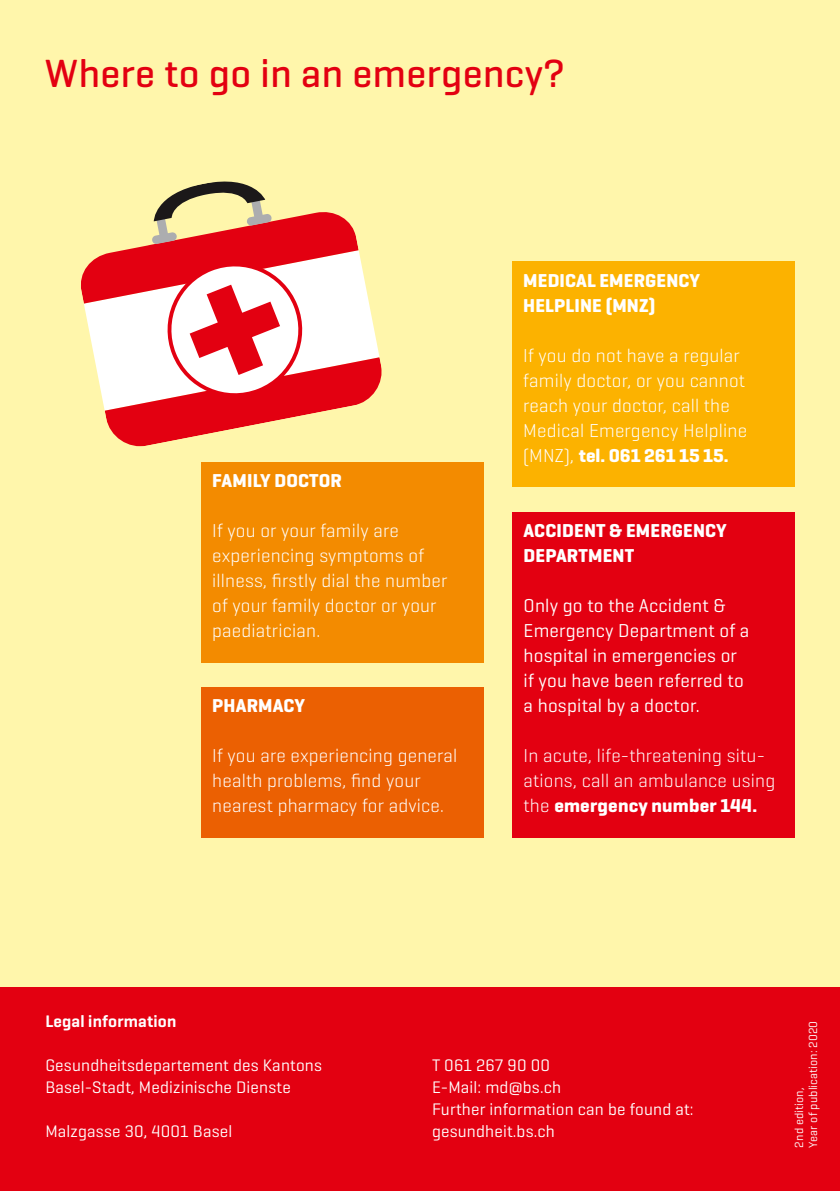
<style>
.page{position:relative;width:840px;height:1191px;background:#fff}
.page>*{position:absolute;margin:0;border:0;box-sizing:border-box;transform-origin:0 0}
.t1{font:500 40px "Geogrotesque";letter-spacing:.01em;color:#e30011}
.t2{font:300 19px/25px "Geogrotesque";letter-spacing:.01em;color:#fff}
.t3{font:19px/25px "Geogrotesque";letter-spacing:.01em;color:#fff}
.t4{font:700 19px/25px "Geogrotesque";letter-spacing:.01em;color:#fff}
.t5{font:17px/22px "Geogrotesque";letter-spacing:.01em;color:#fff}
.t6{font:600 17px "Geogrotesque";letter-spacing:.01em;color:#fff}
.t7{font:12px/14px "Geogrotesque";letter-spacing:.01em;color:#fff}
.s1{font-weight:700}
</style>
<div class="page">
<div style="left:0;top:0;width:839px;height:1191px;background:#fff6ab"></div>
<div style="left:0;top:987px;width:839px;height:204px;background:#e30011"></div>
<div style="left:201px;top:462px;width:282px;height:200px;background:#f38b00"></div>
<div style="left:511px;top:262px;width:283px;height:225px;background:#fcb200"></div>
<div style="left:201px;top:687px;width:282px;height:150px;background:#eb6002"></div>
<div style="left:512px;top:512px;width:282px;height:325px;background:#e30011"></div>
<svg style="left:81px;top:181px;width:301px;height:266px"></svg>
<h2 class="t1" style="left:45px;top:48px;width:520px">Where to go in an emergency?</h2>
<h3 class="t4" style="left:212px;top:468px;width:131px">FAMILY DOCTOR</h3>
<p class="t2" style="left:212px;top:517px;width:236px">If you or your family are experiencing symptoms of illness, firstly dial the number of your family doctor or your paediatrician.</p>
<h3 class="t4" style="left:212px;top:693px;width:94px">PHARMACY</h3>
<p class="t2" style="left:212px;top:742px;width:246px">If you are experiencing general health problems, find your nearest pharmacy for advice.</p>
<h3 class="t4" style="left:523px;top:268px;width:178px">MEDICAL EMERGENCY<br>HELPLINE (MNZ)</h3>
<p class="t2" style="left:523px;top:342px;width:225px">If you do not have a regular family doctor, or you cannot reach your doctor, call the<br>Medical Emergency Helpline (MNZ), <span class="s1">tel. 061 261 15 15.</span></p>
<h3 class="t4" style="left:523px;top:518px;width:204px">ACCIDENT &amp; EMERGENCY<br>DEPARTMENT</h3>
<p class="t3" style="left:523px;top:592px;width:227px">Only go to the Accident &amp;<br>Emergency Department of a hospital in emergencies or if you have been referred to a hospital by a doctor.</p>
<p class="t2" style="left:523px;top:742px;width:253px">In acute, life-threatening situ&shy;ations, call an ambulance using the <span class="s1">emergency number 144.</span></p>
<h2 class="t6" style="left:45px;top:1010px;width:132px">Legal information</h2>
<p class="t5" style="left:45px;top:1053px;width:278px">Gesundheitsdepartement des Kantons<br>Basel-Stadt, Medizinische Dienste</p>
<p class="t5" style="left:45px;top:1119px;width:188px">Malzgasse 30, 4001 Basel</p>
<p class="t5" style="left:432px;top:1053px;width:120px">T 061 267 90 00</p>
<p class="t5" style="left:432px;top:1075px;width:131px">E-Mail: md@bs.ch</p>
<p class="t5" style="left:432px;top:1097px;width:263px">Further information can be found at:</p>
<p class="t5" style="left:432px;top:1119px;width:124px">gesundheit.bs.ch</p>
<p class="t7" style="left:791px;top:1147px;width:128px;rotate:-90deg">2nd edition,<br>Year of publication: 2020</p>
</div>
